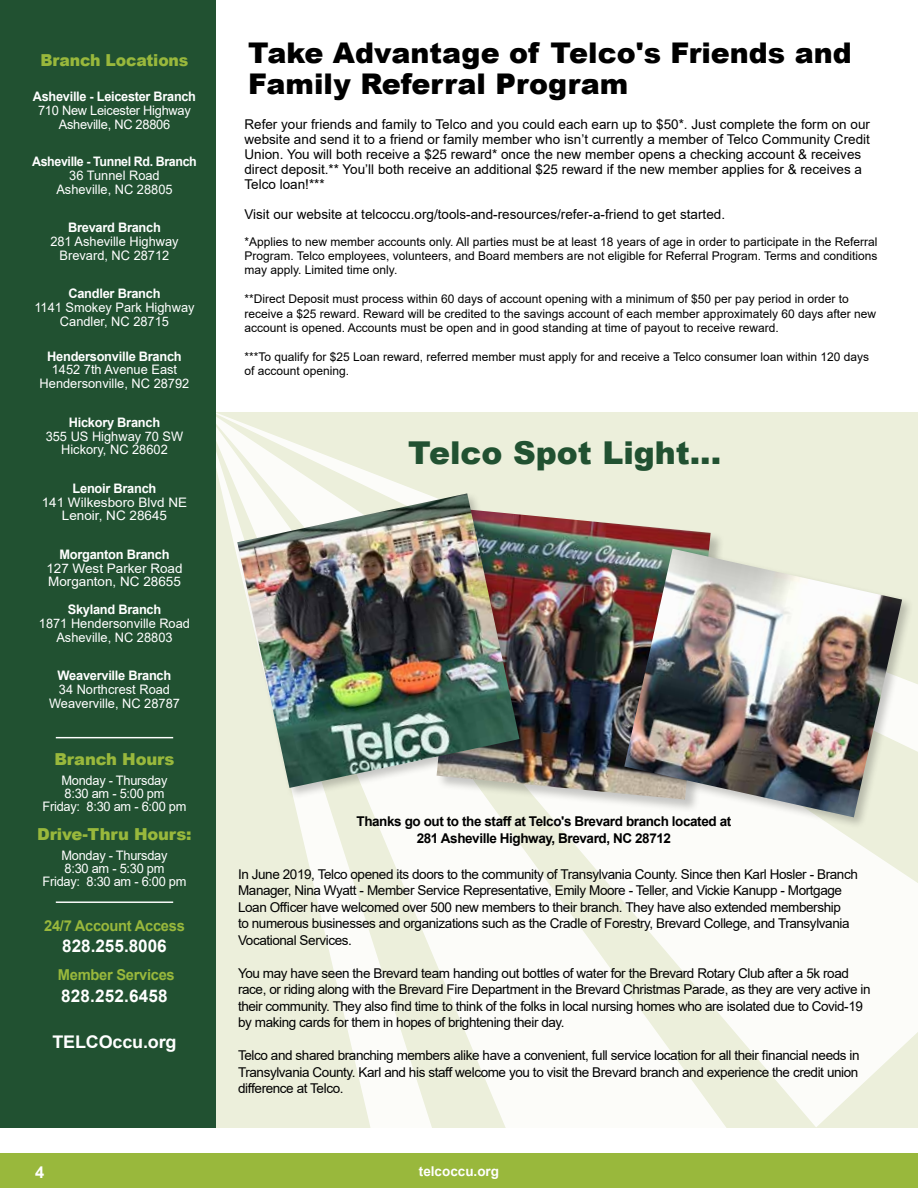
<style>
.page{position:relative;width:918px;height:1188px;background:#fff}
.page>*{position:absolute;margin:0;border:0;box-sizing:border-box;transform-origin:0 0}
.t1{font:900 31.5px "Arial";color:#215131}
.t2{font:900 28.5px/31.5px "Arial";color:#000}
.t3{font:700 17.4px "Arial";color:#fff}
.t4{font:900 16.5px "Arial";letter-spacing:-.01em;color:#99b83c}
.t5{font:900 16.5px "Arial";letter-spacing:-.01em;color:#99b83c;scale:.95 1}
.t6{font:700 16.5px "Arial";color:#fff}
.t7{font:700 15px "Arial";letter-spacing:-.02em;color:#99b83c}
.t8{font:13.5px/16.5px "Arial";letter-spacing:-.03em;color:#000}
.t9{font:13.5px/15px "Arial";color:#000}
.t10{font:700 13.5px/16.5px "Arial";letter-spacing:-.03em;color:#000;text-align:center}
.t11{font:700 13.5px "Arial";color:#fff}
.t12{font:13.05px/13.8px "Arial";color:#fff;text-align:center}
.t13{font:700 13.05px "Arial";letter-spacing:-.02em;color:#fff}
.t14{font:13.05px/13px "Arial";letter-spacing:-.02em;color:#fff;text-align:center}
.t15{font:700 13.05px "Arial";letter-spacing:-.02em;color:#fff;scale:.95 1}
.t16{font:12px/14.4px "Arial";color:#000}
</style>
<div class="page">
<svg style="left:215px;top:413px;width:703px;height:714px;fill:#ecefdb"></svg>
<div style="left:0;top:1153px;width:918px;height:35px;background:#99b83c"></div>
<div style="left:0;top:0;width:215px;height:1128px;background:#215131"></div>
<hr style="left:56px;top:737px;width:117px;height:1px;background:#fff">
<hr style="left:56px;top:902px;width:117px;height:1px;background:#fff">
<div style="left:436px;top:508px;width:288px;height:305px;background:#000;opacity:.22"></div>
<img style="left:531px;top:509px;width:180px;height:291px">
<div style="left:622px;top:547px;width:292px;height:282px;background:#000;opacity:.22"></div>
<img style="left:624px;top:549px;width:278px;height:268px">
<div style="left:235px;top:491px;width:296px;height:309px;background:#000;opacity:.22"></div>
<img style="left:237px;top:493px;width:282px;height:295px">
<p class="t5" style="left:40px;top:48px;width:157px">Branch Locations</p>
<p class="t13" style="left:33px;top:87px;width:165px">Asheville - Leicester Branch</p>
<p class="t14" style="left:38px;top:103px;width:154px;line-height:13.8px">710 New Leicester Highway<br>Asheville, NC 28806</p>
<p class="t15" style="left:32px;top:152px;width:175px">Asheville - Tunnel Rd. Branch</p>
<p class="t12" style="left:56px;top:168px;width:118px">36 Tunnel Road<br>Asheville, NC 28805</p>
<p class="t13" style="left:68px;top:218px;width:94px">Brevard Branch</p>
<p class="t12" style="left:50px;top:234px;width:130px">281 Asheville Highway<br>Brevard, NC 28712</p>
<p class="t13" style="left:68px;top:284px;width:94px">Candler Branch</p>
<p class="t12" style="left:34px;top:301px;width:162px">1141 Smokey Park Highway<br>Candler, NC 28715</p>
<p class="t13" style="left:47px;top:347px;width:136px">Hendersonville Branch</p>
<p class="t12" style="left:40px;top:363px;width:151px">1452 7th Avenue East<br>Hendersonville, NC 28792</p>
<p class="t13" style="left:69px;top:413px;width:93px">Hickory Branch</p>
<p class="t12" style="left:46px;top:429px;width:139px">355 US Highway 70 SW<br>Hickory, NC 28602</p>
<p class="t13" style="left:73px;top:479px;width:85px">Lenoir Branch</p>
<p class="t12" style="left:42px;top:495px;width:147px">141 Wilkesboro Blvd NE<br>Lenoir, NC 28645</p>
<p class="t13" style="left:59px;top:545px;width:112px">Morganton Branch</p>
<p class="t12" style="left:46px;top:561px;width:138px;text-align:left">127 West Parker Road<br>Morganton, NC 28655</p>
<p class="t13" style="left:68px;top:600px;width:95px">Skyland Branch</p>
<p class="t12" style="left:39px;top:616px;width:153px">1871 Hendersonville Road<br>Asheville, NC 28803</p>
<p class="t13" style="left:58px;top:666px;width:115px">Weaverville Branch</p>
<p class="t12" style="left:49px;top:682px;width:132px">34 Northcrest Road<br>Weaverville, NC 28787</p>
<p class="t4" style="left:54px;top:748px;width:122px">Branch Hours</p>
<p class="t14" style="left:43px;top:774px;width:145px">Monday - Thursday<br>8:30 am - 5:00 pm<br>Friday: 8:30 am - 6:00 pm</p>
<p class="t4" style="left:37px;top:822px;width:156px">Drive-Thru Hours:</p>
<p class="t14" style="left:43px;top:849px;width:145px">Monday - Thursday<br>8:30 am - 5:30 pm<br>Friday: 8:30 am - 6:00 pm</p>
<p class="t7" style="left:44px;top:915px;width:142px">24/7 Account Access</p>
<p class="t3" style="left:62px;top:934px;width:106px">828.255.8006</p>
<p class="t7" style="left:58px;top:964px;width:118px">Member Services</p>
<p class="t3" style="left:61px;top:983px;width:108px">828.252.6458</p>
<p class="t3" style="left:52px;top:1030px;width:126px">TELCOccu.org</p>
<h2 class="t2" style="left:248px;top:36px;width:605px">Take Advantage of Telco's Friends and<br>Family Referral Program</h2>
<p class="t9" style="left:244px;top:117px;width:627px">Refer your friends and family to Telco and you could each earn up to $50*. Just complete the form on our website and send it to a friend or family member who isn’t currently a member of Telco Community Credit Union. You will both receive a $25 reward* once the new member opens a checking account &amp; receives direct deposit.** You’ll both receive an additional $25 reward if the new member applies for &amp; receives a Telco loan!***</p>
<p class="t9" style="left:244px;top:207px;width:482px">Visit our website at telcoccu.org/tools-and-resources/refer-a-friend to get started.</p>
<p class="t16" style="left:244px;top:234px;width:635px;text-align:justify">*Applies to new member accounts only. All parties must be at least 18 years of age in order to participate in the Referral Program. Telco employees, volunteers, and Board members are not eligible for Referral Program. Terms and conditions may apply. Limited time only.</p>
<p class="t16" style="left:244px;top:292px;width:633px">**Direct Deposit must process within 60 days of account opening with a minimum of $50 per pay period in order to receive a $25 reward. Reward will be credited to the savings account of each member approximately 60 days after new account is opened. Accounts must be open and in good standing at time of payout to receive reward.</p>
<p class="t16" style="left:244px;top:349px;width:626px">***To qualify for $25 Loan reward, referred member must apply for and receive a Telco consumer loan within 120 days of account opening.</p>
<h1 class="t1" style="left:408px;top:430px;width:315px">Telco Spot Light...</h1>
<p class="t10" style="left:357px;top:813px;width:376px">Thanks go out to the staff at Telco's Brevard branch located at<br>281 Asheville Highway, Brevard, NC 28712</p>
<p class="t8" style="left:238px;top:866px;width:621px">In June 2019, Telco opened its doors to the community of Transylvania County. Since then Karl Hosler - Branch Manager, Nina Wyatt - Member Service Representative, Emily Moore - Teller, and Vickie Kanupp - Mortgage Loan Officer have welcomed over 500 new members to their branch. They have also extended membership<br>to numerous businesses and organizations such as the Cradle of Forestry, Brevard College, and Transylvania Vocational Services.</p>
<p class="t8" style="left:238px;top:965px;width:634px">You may have seen the Brevard team handing out bottles of water for the Brevard Rotary Club after a 5k road race, or riding along with the Brevard Fire Department in the Brevard Christmas Parade, as they are very active in their community. They also find time to think of the folks in local nursing homes who are isolated due to Covid-19 by making cards for them in hopes of brightening their day.</p>
<p class="t8" style="left:238px;top:1047px;width:623px;text-align:justify">Telco and shared branching members alike have a convenient, full service location for all their financial needs in Transylvania County. Karl and his staff welcome you to visit the Brevard branch and experience the credit union difference at Telco.</p>
<p class="t6" style="left:35px;top:1160px;width:11px">4</p>
<p class="t11" style="left:419px;top:1162px;width:82px">telcoccu.org</p>
</div>
